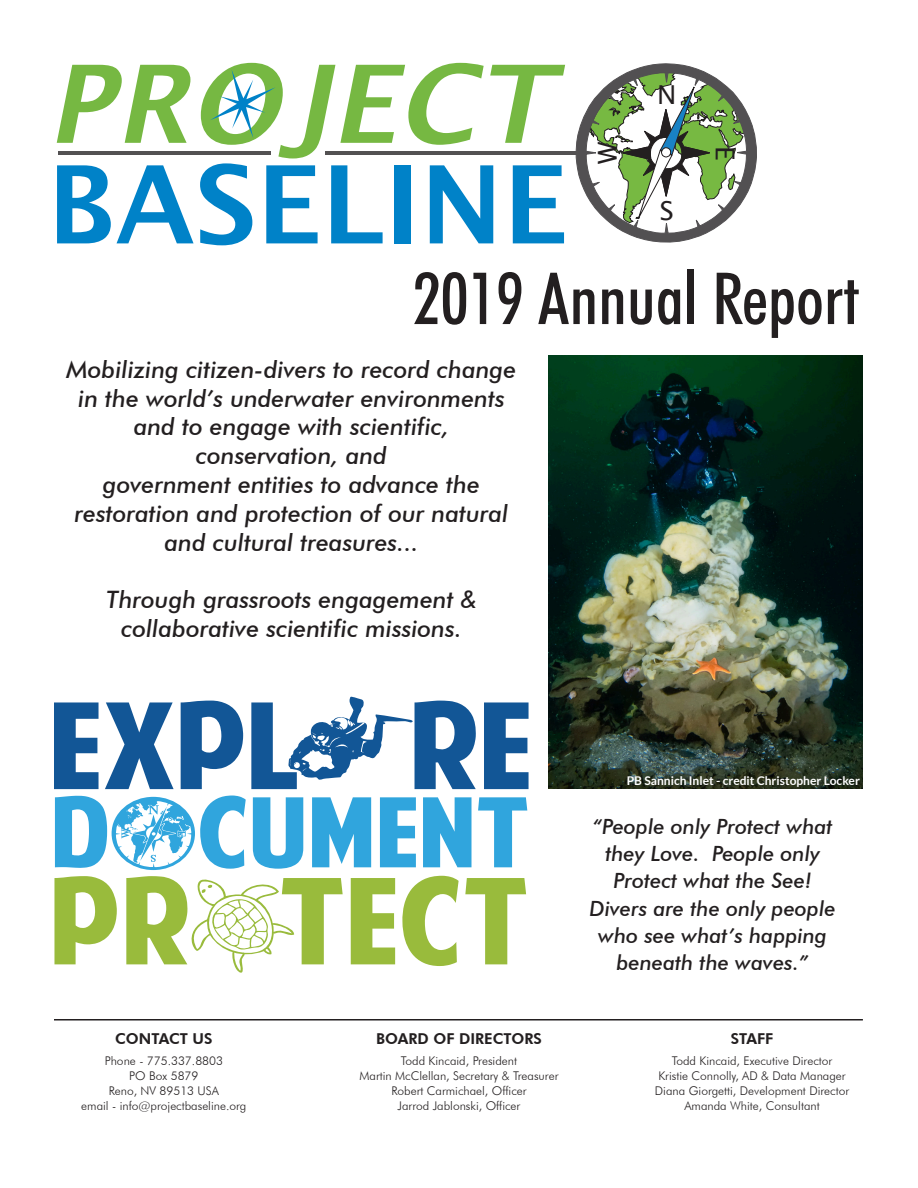
<style>
.page{position:relative;width:918px;height:1188px;background:#fff}
.page>*{position:absolute;margin:0;border:0;box-sizing:border-box;transform-origin:0 0}
.t1{font:500 condensed 72px "Futura BT";color:#231f20}
.t2{font:26.1px "Lucida Sans";color:#231f20}
.t3{font:italic 500 24px/28.8px "Futura BT";color:#231f20;text-align:center}
.t4{font:italic 500 21px/27.3px "Futura BT";color:#231f20;text-align:center}
.t5{font:800 15px "Futura BT";color:#231f20}
.t6{font:300 12px "Futura BT";color:#231f20}
.t7{font:700 12px "Lato";color:#fff}
</style>
<div class="page">
<svg style="left:576px;top:63px;width:181px;height:179px"></svg>
<hr style="left:326px;top:152px;width:252px;height:3px;background:#535152">
<hr style="left:58px;top:152px;width:213px;height:3px;background:#535152">
<svg style="left:57px;top:165px;width:54px;height:78px"></svg>
<svg style="left:117px;top:165px;width:77px;height:78px"></svg>
<svg style="left:57px;top:65px;width:133px;height:78px"></svg>
<svg style="left:200px;top:63px;width:365px;height:182px"></svg>
<img style="left:548px;top:355px;width:314px;height:433px">
<svg style="left:55px;top:796px;width:52px;height:72px"></svg>
<svg style="left:200px;top:796px;width:46px;height:73px"></svg>
<svg style="left:253px;top:797px;width:50px;height:72px"></svg>
<svg style="left:312px;top:797px;width:59px;height:70px"></svg>
<svg style="left:380px;top:797px;width:36px;height:70px"></svg>
<svg style="left:423px;top:797px;width:49px;height:70px;background:#56b5e3"></svg>
<svg style="left:478px;top:797px;width:49px;height:70px"></svg>
<div style="left:112px;top:797px;width:83px;height:73px;background:#30a5dd;border-radius:50%"></div>
<svg style="left:116px;top:801px;width:75px;height:67px"></svg>
<svg style="left:54px;top:702px;width:45px;height:87px"></svg>
<svg style="left:105px;top:702px;width:69px;height:87px"></svg>
<svg style="left:181px;top:701px;width:62px;height:88px"></svg>
<svg style="left:484px;top:702px;width:45px;height:87px"></svg>
<svg style="left:251px;top:697px;width:225px;height:92px"></svg>
<svg style="left:54px;top:876px;width:63px;height:88px"></svg>
<svg style="left:126px;top:876px;width:217px;height:97px"></svg>
<svg style="left:351px;top:878px;width:44px;height:86px"></svg>
<svg style="left:402px;top:876px;width:57px;height:90px"></svg>
<svg style="left:465px;top:878px;width:61px;height:86px"></svg>
<hr style="left:54px;top:1019px;width:809px;height:2px;background:#231f20">
<p class="t2" style="left:593px;top:164px;width:24px;rotate:-90deg">W</p>
<p class="t2" style="left:657px;top:79px;width:21px">N</p>
<p class="t2" style="left:660px;top:196px;width:16px">S</p>
<p class="t2" style="left:740px;top:146px;width:16px;rotate:90deg">E</p>
<p class="t1" style="left:413px;top:255px;width:448px">2019 Annual Report</p>
<p class="t3" style="left:67px;top:355px;width:451px">Mobilizing citizen-divers to record change in the world’s underwater environments and to engage with scientific,</p>
<p class="t3" style="left:196px;top:441px;width:193px">conservation, and</p>
<p class="t3" style="left:103px;top:470px;width:379px">government entities to advance the</p>
<p class="t3" style="left:75px;top:499px;width:435px">restoration and protection of our natural and cultural treasures...</p>
<p class="t3" style="left:107px;top:585px;width:371px">Through grassroots engagement &amp;</p>
<p class="t3" style="left:121px;top:614px;width:342px">collaborative scientific missions.</p>
<p class="t5" style="left:115px;top:1030px;width:99px">CONTACT US</p>
<p class="t6" style="left:105px;top:1054px;width:120px">Phone - 775.337.8803</p>
<p class="t6" style="left:129px;top:1069px;width:71px">PO Box 5879</p>
<p class="t6" style="left:109px;top:1084px;width:112px">Reno, NV 89513 USA</p>
<p class="t6" style="left:81px;top:1099px;width:167px">email - info@projectbaseline.org</p>
<p class="t5" style="left:376px;top:1029px;width:167px">BOARD OF DIRECTORS</p>
<p class="t6" style="left:401px;top:1053px;width:118px">Todd Kincaid, President</p>
<p class="t6" style="left:360px;top:1068px;width:200px">Martin McClellan, Secretary &amp; Treasurer</p>
<p class="t6" style="left:391px;top:1083px;width:137px">Robert Carmichael, Officer</p>
<p class="t6" style="left:398px;top:1098px;width:124px">Jarrod Jablonski, Officer</p>
<p class="t7" style="left:627px;top:774px;width:235px">PB Sannich Inlet - credit Christopher Locker</p>
<p class="t4" style="left:592px;top:813px;width:242px">“People only Protect what they Love. People only<br>Protect what the See!</p>
<p class="t4" style="left:589px;top:894px;width:248px">Divers are the only people who see what’s happing beneath the waves.”</p>
<p class="t5" style="left:731px;top:1029px;width:44px">STAFF</p>
<p class="t6" style="left:672px;top:1053px;width:162px">Todd Kincaid, Executive Director</p>
<p class="t6" style="left:658px;top:1068px;width:189px">Kristie Connolly, AD &amp; Data Manager</p>
<p class="t6" style="left:655px;top:1083px;width:196px">Diana Giorgetti, Development Director</p>
<p class="t6" style="left:684px;top:1098px;width:137px">Amanda White, Consultant</p>
</div>
